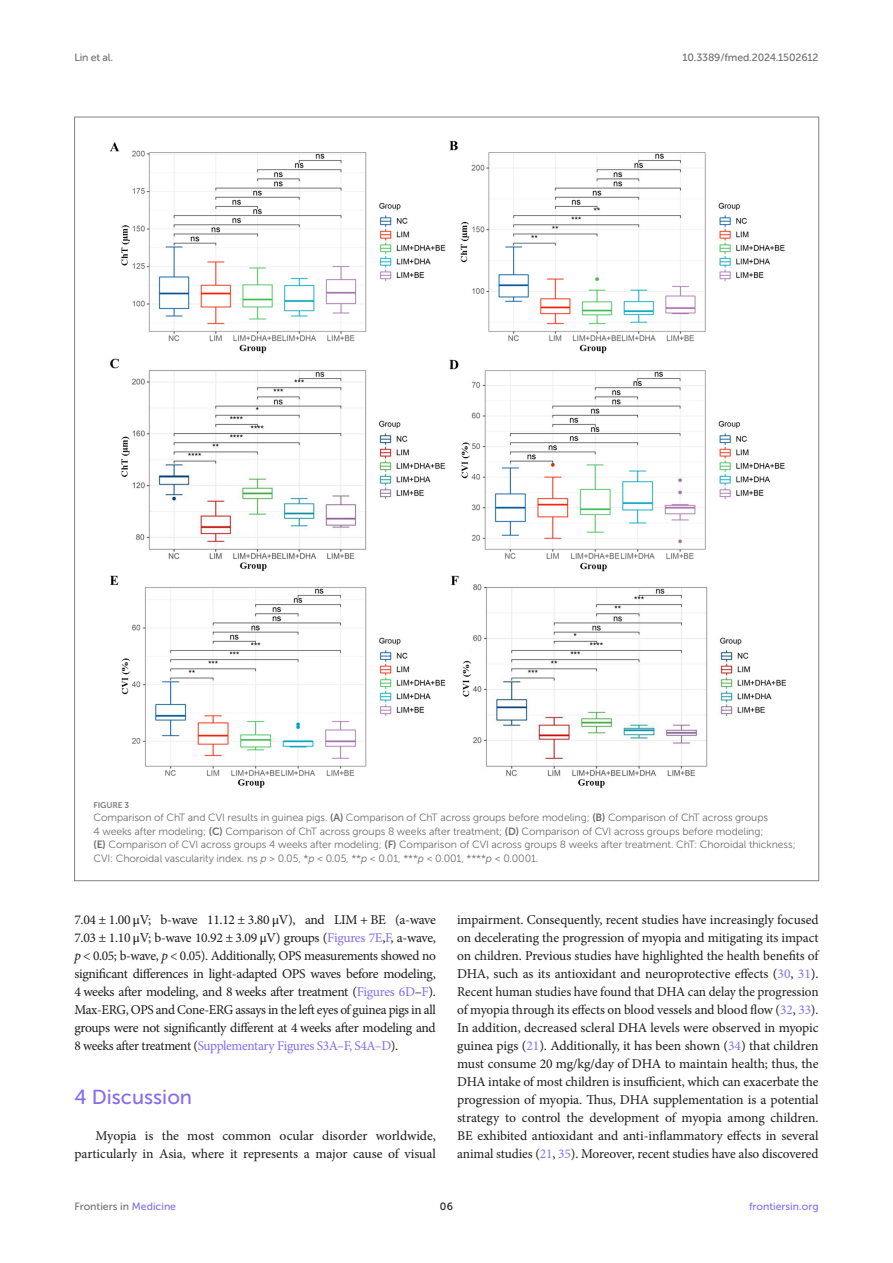
<style>
.page{position:relative;width:893px;height:1263px;background:#fff}
.page>*{position:absolute;margin:0;border:0;box-sizing:border-box;transform-origin:0 0}
.HEAD_1{font:20.25px "Museo Sans 500";color:#856df0}
.TEXT{font:13.5px/18px "Minion Pro";letter-spacing:-.01em;color:#1b1c1b;text-align:justify}
.FIG_LEG{font:10.5px/13.5px "Museo Sans 300";letter-spacing:-.01em;color:#706f70}
.t1{font:10.5px "Museo Sans 500";letter-spacing:-.015em;color:#706f70}
.t2{font:10.5px "Museo Sans 500";color:#856df0}
.t3{font:10.5px "Museo Sans 500";color:#1b1c1b}
.FIG_HD{font:8.25px "Museo Sans 700";letter-spacing:-.01em;color:#7e7f7f}
.s1{font-family:"Museo Sans 700"}
.s2{font-style:italic}
.s3{font-family:"STIX General"}
.s4{color:#856df0}
</style>
<div class="page">
<img style="left:109px;top:140px;width:678px;height:648px">
<p class="t1" style="left:74px;top:51px;width:40px">Lin et al.</p>
<p class="t1" style="left:683px;top:51px;width:137px">10.3389/fmed.2024.1502612</p>
<p class="FIG_HD" style="left:94px;top:800px;width:37px">FIGURE 3</p>
<p class="FIG_LEG" style="left:94px;top:811px;width:704px">Comparison of ChT and CVI results in guinea pigs. <span class="s1">(A)</span> Comparison of ChT across groups before modeling; <span class="s1">(B)</span> Comparison of ChT across groups<br>4 weeks after modeling; <span class="s1">(C)</span> Comparison of ChT across groups 8 weeks after treatment; <span class="s1">(D)</span> Comparison of CVI across groups before modeling;<br><span class="s1">(E)</span> Comparison of CVI across groups 4 weeks after modeling; <span class="s1">(F)</span> Comparison of CVI across groups 8 weeks after treatment. ChT: Choroidal thickness; CVI: Choroidal vascularity index. ns <span class="s2">p</span> &gt; 0.05, *<span class="s2">p</span> &lt; 0.05, **<span class="s2">p</span> &lt; 0.01, ***<span class="s2">p</span> &lt; 0.001, ****<span class="s2">p</span> &lt; 0.0001.</p>
<p class="TEXT" style="left:74px;top:911px;width:363px">7.04 ± 1.00 <span class="s3">μ</span>V; b-wave 11.12 ± 3.80 <span class="s3">μ</span>V), and LIM + BE (a-wave 7.03 ± 1.10 <span class="s3">μ</span>V; b-wave 10.92 ± 3.09 <span class="s3">μ</span>V) groups (<span class="s4">Figures 7E</span>,<span class="s4">F</span>, a-wave, <span class="s2">p</span> &lt; 0.05; b-wave, <span class="s2">p</span> &lt; 0.05). Additionally, OPS measurements showed no significant differences in light-adapted OPS waves before modeling, 4 weeks after modeling, and 8 weeks after treatment (<span class="s4">Figures 6D</span>–<span class="s4">F</span>).<br>Max-ERG, OPS and Cone-ERG assays in the left eyes of guinea pigs in all groups were not significantly different at 4 weeks after modeling and 8 weeks after treatment (<span class="s4">Supplementary Figures S3A–F, S4A–D</span>).</p>
<p class="HEAD_1" style="left:74px;top:1086px;width:119px">4 Discussion</p>
<p class="TEXT" style="left:74px;top:1127px;width:363px;text-align:right">Myopia is the most common ocular disorder worldwide, particularly in Asia, where it represents a major cause of visual</p>
<p class="TEXT" style="left:457px;top:911px;width:363px">impairment. Consequently, recent studies have increasingly focused on decelerating the progression of myopia and mitigating its impact on children. Previous studies have highlighted the health benefits of DHA, such as its antioxidant and neuroprotective effects (<span class="s4">30</span>, <span class="s4">31</span>).<br>Recent human studies have found that DHA can delay the progression of myopia through its effects on blood vessels and blood flow (<span class="s4">32</span>, <span class="s4">33</span>).<br>In addition, decreased scleral DHA levels were observed in myopic guinea pigs (<span class="s4">21</span>). Additionally, it has been shown (<span class="s4">34</span>) that children must consume 20 mg/kg/day of DHA to maintain health; thus, the DHA intake of most children is insufficient, which can exacerbate the progression of myopia. Thus, DHA supplementation is a potential strategy to control the development of myopia among children.<br>BE exhibited antioxidant and anti-inflammatory effects in several animal studies (<span class="s4">21</span>, <span class="s4">35</span>). Moreover, recent studies have also discovered</p>
<p class="t1" style="left:74px;top:1200px;width:103px">Frontiers in <span class="s4">Medicine</span></p>
<p class="t3" style="left:440px;top:1200px;width:15px">06</p>
<p class="t2" style="left:749px;top:1200px;width:71px">frontiersin.org</p>
</div>
